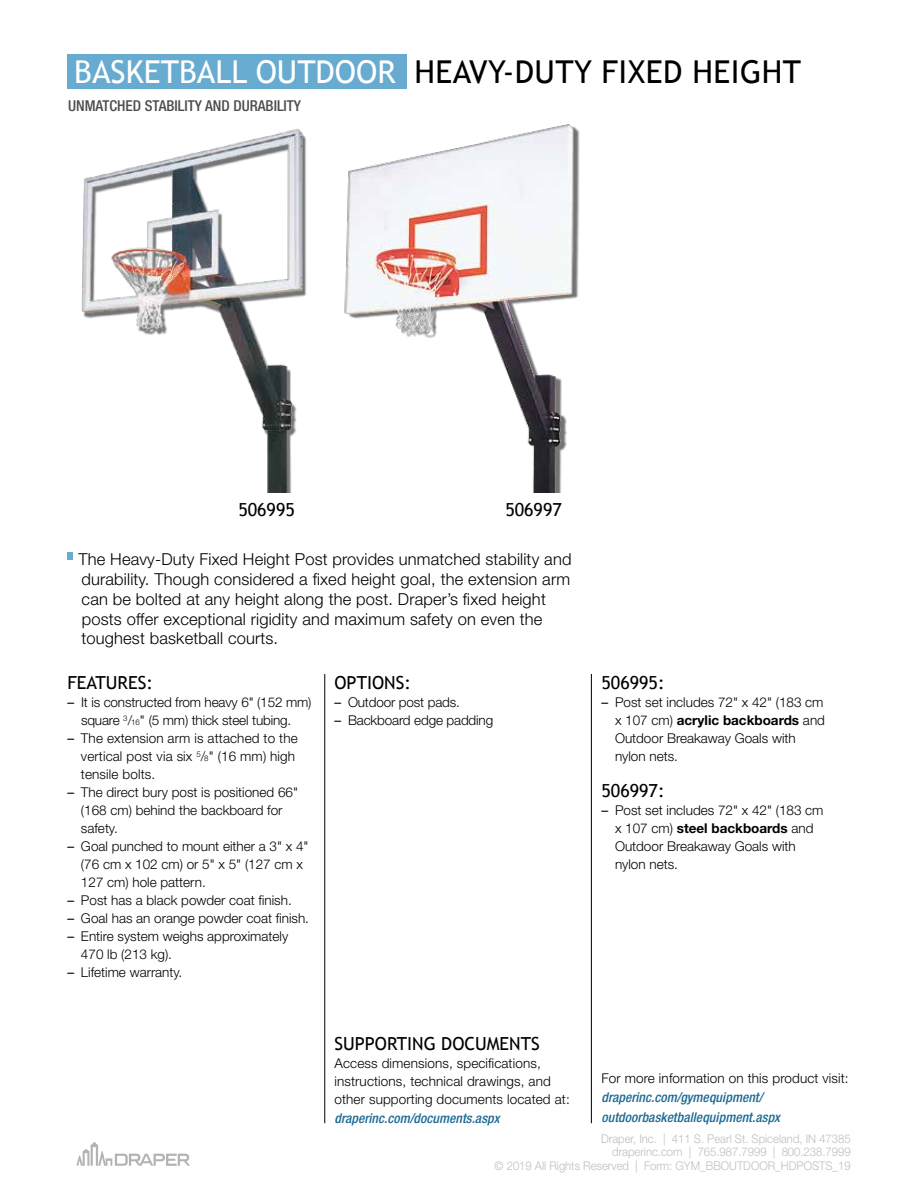
<style>
.page{position:relative;width:918px;height:1188px;background:#fff}
.page>*{position:absolute;margin:0;border:0;box-sizing:border-box;transform-origin:0 0}
.t1{font:31.5px "Trebuchet MS";letter-spacing:.015em;color:#000}
.t2{font:31.5px "Trebuchet MS";color:#fff}
.t3{font:18px "Trebuchet MS";color:#000}
.t4{font:300 16.5px/19.8px "Helvetica Neue LT Std";letter-spacing:.01em;color:#000}
.t5{font:500 condensed 15px "Helvetica Neue LT Std";color:#4d4d4f}
.t6{font:300 13.5px/18px "Helvetica Neue LT Std";color:#000}
.t7{font:italic 500 condensed 13.5px/19.5px "Helvetica Neue LT Std";letter-spacing:.01em;color:#1c6993}
.t8{font:300 12px/13.5px "Helvetica Neue LT Std";color:#bcbec0;text-align:right;scale:.94 1}
.s1{font-weight:400}
.s2{font-size:7.8px}
.s3{font-weight:700}
</style>
<div class="page">
<div style="left:68px;top:54px;width:339px;height:34px;background:#67abd1"></div>
<svg style="left:76px;top:1142px;width:114px;height:24px"></svg>
<hr style="left:591px;top:674px;width:1px;height:449px;background:#000">
<hr style="left:324px;top:674px;width:1px;height:449px;background:#000">
<svg style="left:68px;top:552px;width:5px;height:7px"></svg>
<img style="left:81px;top:128px;width:226px;height:364px">
<img style="left:344px;top:124px;width:236px;height:368px">
<h1 class="t2" style="left:74px;top:53px;width:323px">BASKETBALL OUTDOOR</h1>
<p class="t5" style="left:68px;top:96px;width:235px">UNMATCHED STABILITY AND DURABILITY</p>
<h1 class="t1" style="left:414px;top:53px;width:388px">HEAVY-DUTY FIXED HEIGHT</h1>
<h2 class="t3" style="left:238px;top:499px;width:58px">506995</h2>
<h2 class="t3" style="left:505px;top:499px;width:58px">506997</h2>
<p class="t4" style="left:78px;top:549px;width:495px">The Heavy-Duty Fixed Height Post provides unmatched stability and durability. Though considered a fixed height goal, the extension arm can be bolted at any height along the post. Draper’s fixed height posts offer exceptional rigidity and maximum safety on even the toughest basketball courts.</p>
<h2 class="t3" style="left:68px;top:672px;width:87px">FEATURES:</h2>
<p class="t6" style="left:68px;top:693px;width:246px;text-align:center"><span class="s1">–</span> It is constructed from heavy 6" (152 mm) square <sup>3</sup>/<span class="s2">16</span>" (5 mm) thick steel tubing.</p>
<p class="t6" style="left:81px;top:729px;width:218px;text-indent:-13px"><span class="s1">–</span> The extension arm is attached to the vertical post via six <sup>5</sup>/<span class="s2">8</span>" (16 mm) high tensile bolts.</p>
<p class="t6" style="left:81px;top:783px;width:219px;text-indent:-14px"><span class="s1">–</span> The direct bury post is positioned 66" (168 cm) behind the backboard for safety.</p>
<p class="t6" style="left:81px;top:837px;width:229px;text-indent:-14px"><span class="s1">–</span> Goal punched to mount either a 3" x 4" (76 cm x 102 cm) or 5" x 5" (127 cm x<br>127 cm) hole pattern.</p>
<p class="t6" style="left:67px;top:891px;width:226px"><span class="s1">–</span> Post has a black powder coat finish.</p>
<p class="t6" style="left:67px;top:909px;width:243px"><span class="s1">–</span> Goal has an orange powder coat finish.</p>
<p class="t6" style="left:81px;top:927px;width:209px;text-indent:-14px"><span class="s1">–</span> Entire system weighs approximately<br>470 lb (213 kg).</p>
<p class="t6" style="left:67px;top:963px;width:116px"><span class="s1">–</span> Lifetime warranty.</p>
<h2 class="t3" style="left:334px;top:672px;width:78px">OPTIONS:</h2>
<p class="t6" style="left:334px;top:693px;width:127px"><span class="s1">–</span> Outdoor post pads.</p>
<p class="t6" style="left:334px;top:711px;width:160px"><span class="s1">–</span> Backboard edge padding</p>
<h2 class="t3" style="left:334px;top:1033px;width:207px">SUPPORTING DOCUMENTS</h2>
<p class="t6" style="left:334px;top:1053px;width:237px">Access dimensions, specifications, instructions, technical drawings, and other supporting documents located at:</p>
<p class="t7" style="left:334px;top:1109px;width:167px">draperinc.com/documents.aspx</p>
<h2 class="t3" style="left:602px;top:672px;width:65px">506995:</h2>
<p class="t6" style="left:615px;top:693px;width:212px;text-indent:-14px"><span class="s1">–</span> Post set includes 72" x 42" (183 cm x 107 cm) <span class="s3">acrylic backboards</span> and<br>Outdoor Breakaway Goals with nylon nets.</p>
<h2 class="t3" style="left:602px;top:780px;width:65px">506997:</h2>
<p class="t6" style="left:615px;top:801px;width:210px;text-indent:-14px"><span class="s1">–</span> Post set includes 72" x 42" (183 cm x 107 cm) <span class="s3">steel backboards</span> and<br>Outdoor Breakaway Goals with nylon nets.</p>
<p class="t6" style="left:602px;top:1069px;width:249px">For more information on this product visit:</p>
<p class="t7" style="left:602px;top:1088px;width:180px">draperinc.com/gymequipment/ outdoorbasketballequipment.aspx</p>
<p class="t8" style="left:495px;top:1131px;width:380px">Draper, Inc. | 411 S. Pearl St. Spiceland, IN 47385<br>draperinc.com | 765.987.7999 | 800.238.7999<br>© 2019 All Rights Reserved | Form: GYM_BBOUTDOOR_HDPOSTS_19</p>
</div>
